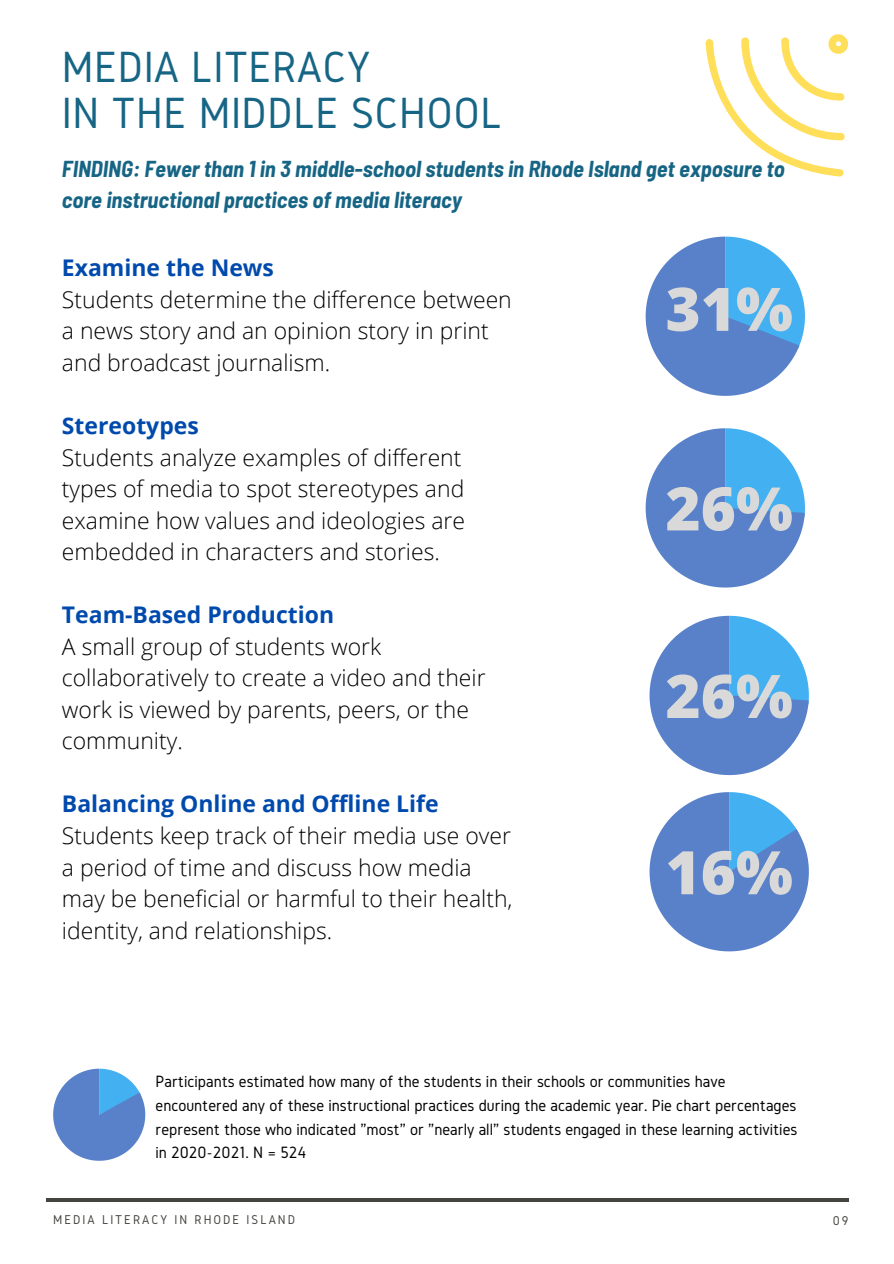
<style>
.page{position:relative;width:894px;height:1264px;background:#fff}
.page>*{position:absolute;margin:0;border:0;box-sizing:border-box;transform-origin:0 0}
.t1{font:800 60px "Open Sans";color:#d9d9d9}
.t2{font:45.3px/46.2px "Gidole";letter-spacing:.01em;color:#176585}
.t3{font:300 22.95px/31.5px "Open Sans";color:#000}
.t4{font:700 22.95px "Open Sans";color:#004aad}
.t5{font:italic 700 semi-condensed 22.5px/31.5px "Barlow";color:#176585}
.t6{font:16.95px/23.7px "Gidole";color:#000}
.t7{font:13.2px "Gidole";letter-spacing:.15em;color:#444440}
</style>
<div class="page">
<hr style="left:46px;top:1198px;width:802px;height:3px;background:#444440">
<svg style="left:645px;top:428px;width:159px;height:159px"></svg>
<svg style="left:649px;top:616px;width:159px;height:159px"></svg>
<svg style="left:649px;top:792px;width:159px;height:159px"></svg>
<svg style="left:645px;top:34px;width:203px;height:362px"></svg>
<svg style="left:53px;top:1068px;width:92px;height:92px"></svg>
<h2 class="t2" style="left:62px;top:43px;width:441px">MEDIA LITERACY<br>IN THE MIDDLE SCHOOL</h2>
<p class="t5" style="left:62px;top:152px;width:724px">FINDING: Fewer than 1 in 3 middle-school students in Rhode Island get exposure to core instructional practices of media literacy</p>
<p class="t4" style="left:62px;top:252px;width:213px">Examine the News</p>
<p class="t3" style="left:62px;top:283px;width:451px">Students determine the difference between a news story and an opinion story in print and broadcast journalism.</p>
<p class="t4" style="left:62px;top:409px;width:138px">Stereotypes</p>
<p class="t3" style="left:62px;top:441px;width:404px">Students analyze examples of different types of media to spot stereotypes and examine how values and ideologies are embedded in characters and stories.</p>
<p class="t4" style="left:62px;top:598px;width:273px">Team-Based Production</p>
<p class="t3" style="left:62px;top:630px;width:425px">A small group of students work collaboratively to create a video and their work is viewed by parents, peers, or the community.</p>
<p class="t4" style="left:62px;top:788px;width:378px">Balancing Online and Offline Life</p>
<p class="t3" style="left:62px;top:819px;width:452px">Students keep track of their media use over a period of time and discuss how media may be beneficial or harmful to their health, identity, and relationships.</p>
<h1 class="t1" style="left:665px;top:267px;width:129px">31%</h1>
<h1 class="t1" style="left:665px;top:466px;width:129px">26%</h1>
<h1 class="t1" style="left:665px;top:654px;width:129px">26%</h1>
<h1 class="t1" style="left:665px;top:830px;width:129px">16%</h1>
<p class="t6" style="left:155px;top:1069px;width:643px">Participants estimated how many of the students in their schools or communities have encountered any of these instructional practices during the academic year. Pie chart percentages represent those who indicated "most" or "nearly all" students engaged in these learning activities in 2020-2021. N = 524</p>
<p class="t7" style="left:53px;top:1212px;width:243px">MEDIA LITERACY IN RHODE ISLAND</p>
<p class="t7" style="left:832px;top:1213px;width:17px">09</p>
</div>
